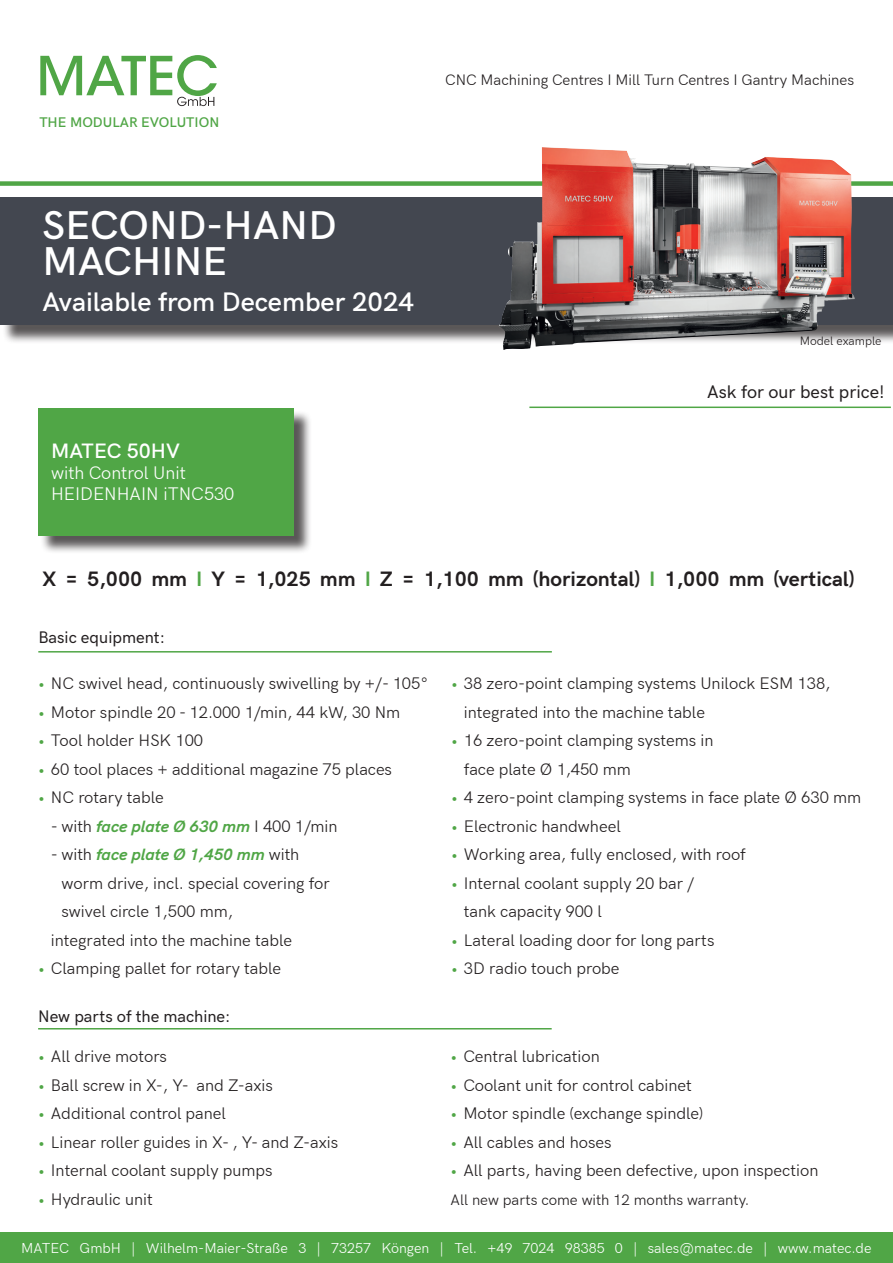
<style>
.page{position:relative;width:893px;height:1263px;background:#fff}
.page>*{position:absolute;margin:0;border:0;box-sizing:border-box;transform-origin:0 0}
.t1{font:600 40.5px "HK Grotesk";letter-spacing:.005em;color:#fff}
.t2{font:600 27px "HK Grotesk";color:#fff}
.t3{font:700 21px "HK Grotesk";color:#231f20}
.t4{font:600 21px "HK Grotesk";color:#fff}
.t5{font:18px "HK Grotesk";color:#fff}
.t6{font:500 18px "HK Grotesk";color:#231f20}
.t7{font:16.5px/28.5px "HK Grotesk";color:#231f20}
.t8{font:italic 700 16.5px "HK Grotesk";color:#50a646}
.t9{font:500 16.5px "HK Grotesk";color:#231f20}
.t10{font:15px "HK Grotesk";color:#231f20}
.t11{font:14.25px "HK Grotesk";color:#fff}
.t12{font:600 14.1px "HK Grotesk";color:#50a646}
.t13{font:12px "HK Grotesk";color:#231f20}
.s1{color:#50a646}
.s2{font-weight:400;font-style:normal;color:#231f20}
</style>
<div class="page">
<svg style="left:40px;top:55px;width:177px;height:51px"></svg>
<div style="left:0;top:1232px;width:893px;height:31px;background:#50a646"></div>
<div style="left:0;top:181px;width:893px;height:5px;background:#50a646"></div>
<div style="left:2px;top:200px;width:891px;height:144px;background:#231f20;opacity:.75"></div>
<div style="left:0;top:197px;width:893px;height:128px;background:#434750"></div>
<img style="left:498px;top:147px;width:357px;height:203px">
<hr style="left:529px;top:407px;width:362px;height:1px;background:#50a646">
<div style="left:41px;top:410px;width:271px;height:144px;background:#231f20;opacity:.75"></div>
<div style="left:38px;top:408px;width:255px;height:128px;background:#50a646"></div>
<hr style="left:38px;top:1028px;width:514px;height:1px;background:#50a646">
<hr style="left:38px;top:651px;width:514px;height:1px;background:#50a646">
<p class="t12" style="left:39px;top:111px;width:182px">THE MODULAR EVOLUTION</p>
<p class="t10" style="left:445px;top:68px;width:411px">CNC Machining Centres I Mill Turn Centres I Gantry Machines</p>
<p class="t1" style="left:43px;top:195px;width:295px">SECOND-HAND</p>
<p class="t1" style="left:43px;top:231px;width:186px">MACHINE</p>
<p class="t2" style="left:43px;top:282px;width:373px">Available from December 2024</p>
<p class="t4" style="left:51px;top:435px;width:130px">MATEC 50HV</p>
<p class="t5" style="left:51px;top:459px;width:136px">with Control Unit</p>
<p class="t5" style="left:51px;top:480px;width:185px">HEIDENHAIN iTNC530</p>
<p class="t13" style="left:800px;top:332px;width:83px">Model example</p>
<p class="t6" style="left:707px;top:378px;width:179px">Ask for our best price!</p>
<p class="t3" style="left:43px;top:563px;width:814px">X = 5,000 mm <span class="s1">I</span> Y = 1,025 mm <span class="s1">I</span> Z = 1,100 mm (horizontal) <span class="s1">I</span> 1,000 mm (vertical)</p>
<p class="t9" style="left:38px;top:625px;width:128px">Basic equipment:</p>
<p class="t7" style="left:38px;top:668px;width:391px"><span class="s1">•</span> NC swivel head, continuously swivelling by +/- 105°</p>
<p class="t7" style="left:38px;top:696px;width:363px"><span class="s1">•</span> Motor spindle 20 - 12.000 1/min, 44 kW, 30 Nm</p>
<p class="t7" style="left:38px;top:725px;width:166px"><span class="s1">•</span> Tool holder HSK 100</p>
<p class="t7" style="left:38px;top:753px;width:355px"><span class="s1">•</span> 60 tool places + additional magazine 75 places</p>
<p class="t7" style="left:38px;top:782px;width:127px"><span class="s1">•</span> NC rotary table</p>
<p class="t8" style="left:51px;top:813px;width:288px"><span class="s2">- with</span> face plate Ø 630 mm <span class="s2">I 400 1/min</span></p>
<p class="t8" style="left:51px;top:842px;width:250px"><span class="s2">- with</span> face plate Ø 1,450 mm <span class="s2">with</span></p>
<p class="t7" style="left:62px;top:867px;width:270px">worm drive, incl. special covering for swivel circle 1,500 mm,</p>
<p class="t7" style="left:51px;top:924px;width:243px">integrated into the machine table</p>
<p class="t7" style="left:38px;top:953px;width:245px"><span class="s1">•</span> Clamping pallet for rotary table</p>
<p class="t9" style="left:38px;top:1004px;width:194px">New parts of the machine:</p>
<p class="t7" style="left:38px;top:1041px;width:130px"><span class="s1">•</span> All drive motors</p>
<p class="t7" style="left:38px;top:1070px;width:236px"><span class="s1">•</span> Ball screw in X-, Y- and Z-axis</p>
<p class="t7" style="left:38px;top:1098px;width:189px"><span class="s1">•</span> Additional control panel</p>
<p class="t7" style="left:38px;top:1127px;width:302px"><span class="s1">•</span> Linear roller guides in X- , Y- and Z-axis</p>
<p class="t7" style="left:38px;top:1155px;width:236px"><span class="s1">•</span> Internal coolant supply pumps</p>
<p class="t7" style="left:38px;top:1184px;width:116px"><span class="s1">•</span> Hydraulic unit</p>
<p class="t7" style="left:464px;top:668px;width:368px;text-indent:-13px"><span class="s1">•</span> 38 zero-point clamping systems Unilock ESM 138, integrated into the machine table</p>
<p class="t7" style="left:464px;top:725px;width:251px;text-indent:-13px"><span class="s1">•</span> 16 zero-point clamping systems in face plate Ø 1,450 mm</p>
<p class="t7" style="left:451px;top:782px;width:412px"><span class="s1">•</span> 4 zero-point clamping systems in face plate Ø 630 mm</p>
<p class="t7" style="left:451px;top:810px;width:171px"><span class="s1">•</span> Electronic handwheel</p>
<p class="t7" style="left:451px;top:839px;width:296px"><span class="s1">•</span> Working area, fully enclosed, with roof</p>
<p class="t7" style="left:464px;top:867px;width:232px;text-indent:-13px"><span class="s1">•</span> Internal coolant supply 20 bar / tank capacity 900 l</p>
<p class="t7" style="left:451px;top:924px;width:265px"><span class="s1">•</span> Lateral loading door for long parts</p>
<p class="t7" style="left:451px;top:953px;width:170px"><span class="s1">•</span> 3D radio touch probe</p>
<p class="t7" style="left:451px;top:1041px;width:151px"><span class="s1">•</span> Central lubrication</p>
<p class="t7" style="left:451px;top:1070px;width:243px"><span class="s1">•</span> Coolant unit for control cabinet</p>
<p class="t7" style="left:451px;top:1098px;width:254px"><span class="s1">•</span> Motor spindle (exchange spindle)</p>
<p class="t7" style="left:451px;top:1127px;width:162px"><span class="s1">•</span> All cables and hoses</p>
<p class="t7" style="left:451px;top:1155px;width:369px"><span class="s1">•</span> All parts, having been defective, upon inspection</p>
<p class="t10" style="left:451px;top:1188px;width:300px">All new parts come with 12 months warranty.</p>
<p class="t11" style="left:21px;top:1237px;width:852px">MATEC GmbH | Wilhelm-Maier-Straße 3 | 73257 Köngen | Tel. +49 7024 98385 0 | sales@matec.de | www.matec.de</p>
</div>
